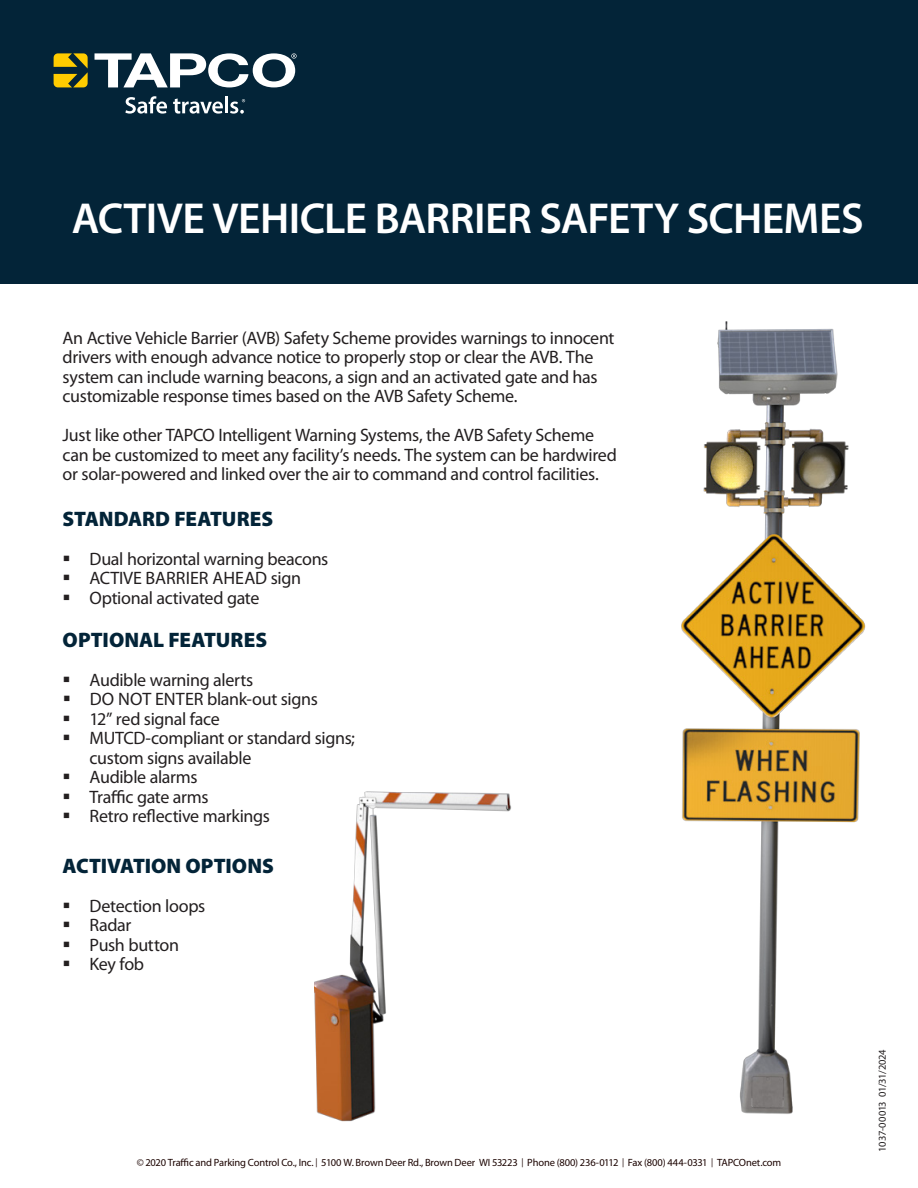
<style>
.page{position:relative;width:918px;height:1188px;background:#fff}
.page>*{position:absolute;margin:0;border:0;box-sizing:border-box;transform-origin:0 0}
.t1{font:600 43.5px "Myriad Pro";letter-spacing:-.015em;color:#fff}
.t2{font:900 21px "Myriad Pro";color:#032438}
.t3{font:18px/19.5px "Myriad Pro";letter-spacing:-.02em;color:#231f20}
.t4{font:10.5px "Myriad Pro";letter-spacing:-.015em;color:#1b0300}
.t5{font:10.5px "Myriad Pro";letter-spacing:-.03em;color:#231f20}
.s1{font-size:9px}
</style>
<div class="page">
<div style="left:0;top:0;width:918px;height:284px;background:#032438"></div>
<svg style="left:54px;top:53px;width:34px;height:34px"></svg>
<svg style="left:125px;top:96px;width:42px;height:18px"></svg>
<svg style="left:173px;top:98px;width:50px;height:16px"></svg>
<hr style="left:225px;top:97px;width:3px;height:16px;background:#fff">
<svg style="left:95px;top:53px;width:202px;height:34px"></svg>
<svg style="left:230px;top:99px;width:15px;height:15px"></svg>
<img style="left:315px;top:321px;width:551px;height:801px">
<p class="t1" style="left:72px;top:190px;width:793px">ACTIVE VEHICLE BARRIER SAFETY SCHEMES</p>
<p class="t3" style="left:63px;top:328px;width:553px">An Active Vehicle Barrier (AVB) Safety Scheme provides warnings to innocent drivers with enough advance notice to properly stop or clear the AVB. The system can include warning beacons, a sign and an activated gate and has customizable response times based on the AVB Safety Scheme.</p>
<p class="t3" style="left:63px;top:425px;width:556px">Just like other TAPCO Intelligent Warning Systems, the AVB Safety Scheme can be customized to meet any facility’s needs. The system can be hardwired or solar-powered and linked over the air to command and control facilities.</p>
<p class="t2" style="left:63px;top:505px;width:212px">STANDARD FEATURES</p>
<p class="t3" style="left:90px;top:549px;width:240px">Dual horizontal warning beacons</p>
<p class="t3" style="left:90px;top:568px;width:213px">ACTIVE BARRIER AHEAD sign</p>
<p class="t3" style="left:90px;top:588px;width:171px">Optional activated gate</p>
<p class="t2" style="left:63px;top:626px;width:206px">OPTIONAL FEATURES</p>
<p class="t3" style="left:90px;top:670px;width:165px">Audible warning alerts</p>
<p class="t3" style="left:90px;top:689px;width:230px">DO NOT ENTER blank-out signs</p>
<p class="t3" style="left:90px;top:709px;width:132px">12” red signal face</p>
<p class="t3" style="left:90px;top:728px;width:267px">MUTCD-compliant or standard signs; custom signs available</p>
<p class="t3" style="left:90px;top:767px;width:109px">Audible alarms</p>
<p class="t3" style="left:90px;top:787px;width:120px">Traffic gate arms</p>
<p class="t3" style="left:90px;top:806px;width:182px">Retro reflective markings</p>
<p class="t2" style="left:63px;top:852px;width:213px">ACTIVATION OPTIONS</p>
<p class="t3" style="left:90px;top:896px;width:117px">Detection loops</p>
<p class="t3" style="left:90px;top:915px;width:43px">Radar</p>
<p class="t3" style="left:90px;top:935px;width:91px">Push button</p>
<p class="t3" style="left:90px;top:954px;width:56px">Key fob</p>
<p class="t4" style="left:137px;top:1156px;width:646px">© 2020 Traffic and Parking Control Co., Inc. <span class="s1">|</span> 5100 W. Brown Deer Rd., Brown Deer WI 53223 <span class="s1">|</span> Phone (800) 236-0112 <span class="s1">|</span> Fax (800) 444-0331 <span class="s1">|</span> TAPCOnet.com</p>
<p class="t5" style="left:876px;top:1152px;width:104px;rotate:-90deg">1037-00013 01/31/2024</p>
</div>
